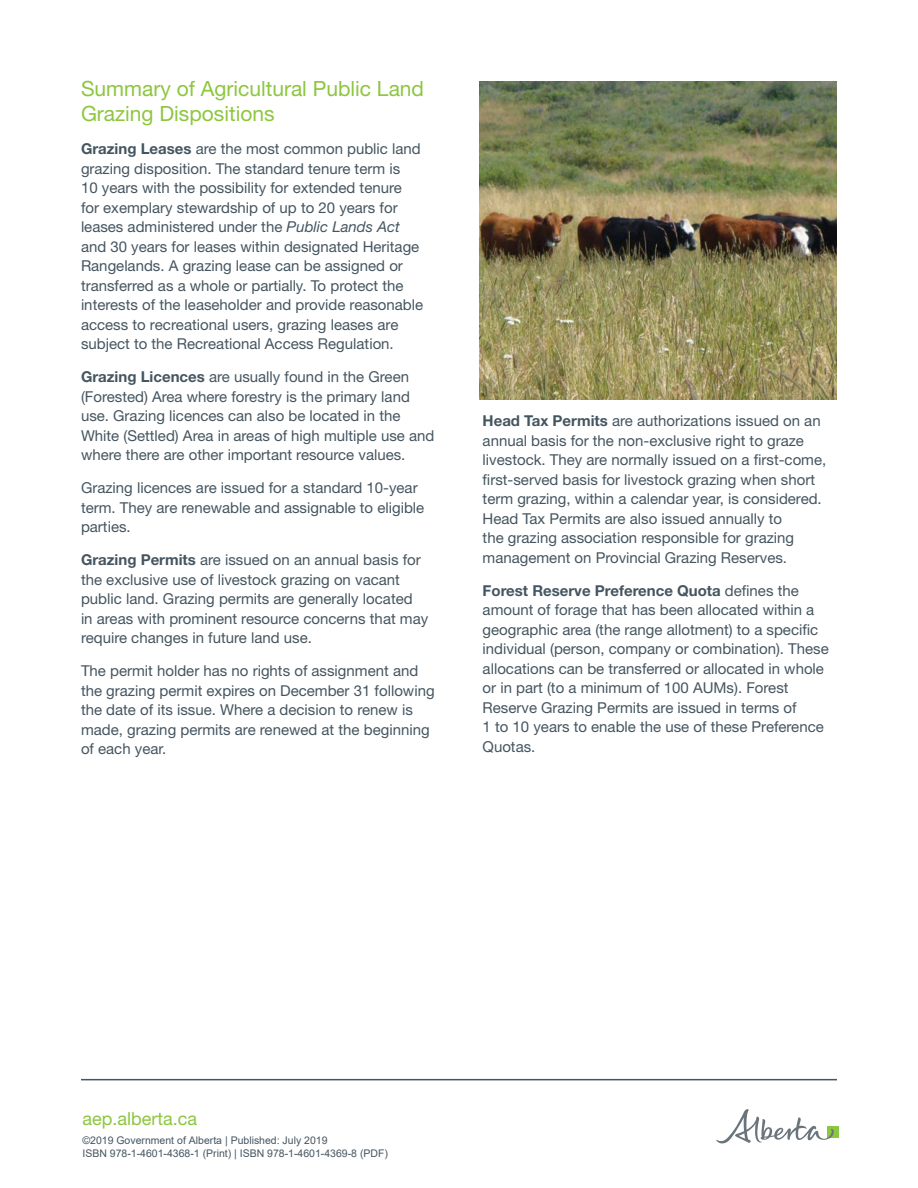
<style>
.page{position:relative;width:918px;height:1188px;background:#fff}
.page>*{position:absolute;margin:0;border:0;box-sizing:border-box;transform-origin:0 0}
.t1{font:21px/25.2px "Helvetica Neue LT Std";color:#8dc63f}
.t2{font:18px "Helvetica Neue LT Std";color:#8dc63f}
.t3{font:15px/19.5px "Helvetica Neue LT Std";color:#455560}
.t4{font:10.5px/12.6px "Arial";color:#455560}
.s1{font-weight:700}
.s2{font-style:italic}
</style>
<div class="page">
<hr style="left:81px;top:1079px;width:756px;height:1px;background:#455560">
<div style="left:827px;top:1127px;width:11px;height:11px;background:#8dc63f"></div>
<svg style="left:716px;top:1109px;width:118px;height:34px"></svg>
<img style="left:480px;top:81px;width:357px;height:319px">
<h1 class="t1" style="left:81px;top:76px;width:345px">Summary of Agricultural Public Land<br>Grazing Dispositions</h1>
<p class="t3" style="left:81px;top:139px;width:344px"><span class="s1">Grazing Leases</span> are the most common public land grazing disposition. The standard tenure term is<br>10 years with the possibility for extended tenure for exemplary stewardship of up to 20 years for leases administered under the <span class="s2">Public Lands Act </span>and 30 years for leases within designated Heritage Rangelands. A grazing lease can be assigned or transferred as a whole or partially. To protect the interests of the leaseholder and provide reasonable access to recreational users, grazing leases are subject to the Recreational Access Regulation.</p>
<p class="t3" style="left:81px;top:367px;width:355px"><span class="s1">Grazing Licences</span> are usually found in the Green (Forested) Area where forestry is the primary land use. Grazing licences can also be located in the White (Settled) Area in areas of high multiple use and where there are other important resource values.</p>
<p class="t3" style="left:81px;top:478px;width:345px">Grazing licences are issued for a standard 10-year term. They are renewable and assignable to eligible parties.</p>
<p class="t3" style="left:81px;top:550px;width:349px"><span class="s1">Grazing Permits</span> are issued on an annual basis for the exclusive use of livestock grazing on vacant public land. Grazing permits are generally located<br>in areas with prominent resource concerns that may require changes in future land use.</p>
<p class="t3" style="left:81px;top:661px;width:355px">The permit holder has no rights of assignment and the grazing permit expires on December 31 following the date of its issue. Where a decision to renew is made, grazing permits are renewed at the beginning of each year.</p>
<p class="t3" style="left:483px;top:411px;width:345px"><span class="s1">Head Tax Permits</span> are authorizations issued on an annual basis for the non-exclusive right to graze livestock. They are normally issued on a first-come, first-served basis for livestock grazing when short term grazing, within a calendar year, is considered.<br>Head Tax Permits are also issued annually to<br>the grazing association responsible for grazing management on Provincial Grazing Reserves.</p>
<p class="t3" style="left:483px;top:580px;width:348px"><span class="s1">Forest Reserve Preference Quota</span> defines the amount of forage that has been allocated within a geographic area (the range allotment) to a specific individual (person, company or combination). These allocations can be transferred or allocated in whole or in part (to a minimum of 100 AUMs). Forest Reserve Grazing Permits are issued in terms of<br>1 to 10 years to enable the use of these Preference Quotas.</p>
<p class="t2" style="left:82px;top:1108px;width:116px">aep.alberta.ca</p>
<p class="t4" style="left:82px;top:1134px;width:307px">©2019 Government of Alberta | Published: July 2019<br>ISBN 978-1-4601-4368-1 (Print) | ISBN 978-1-4601-4369-8 (PDF)</p>
</div>
